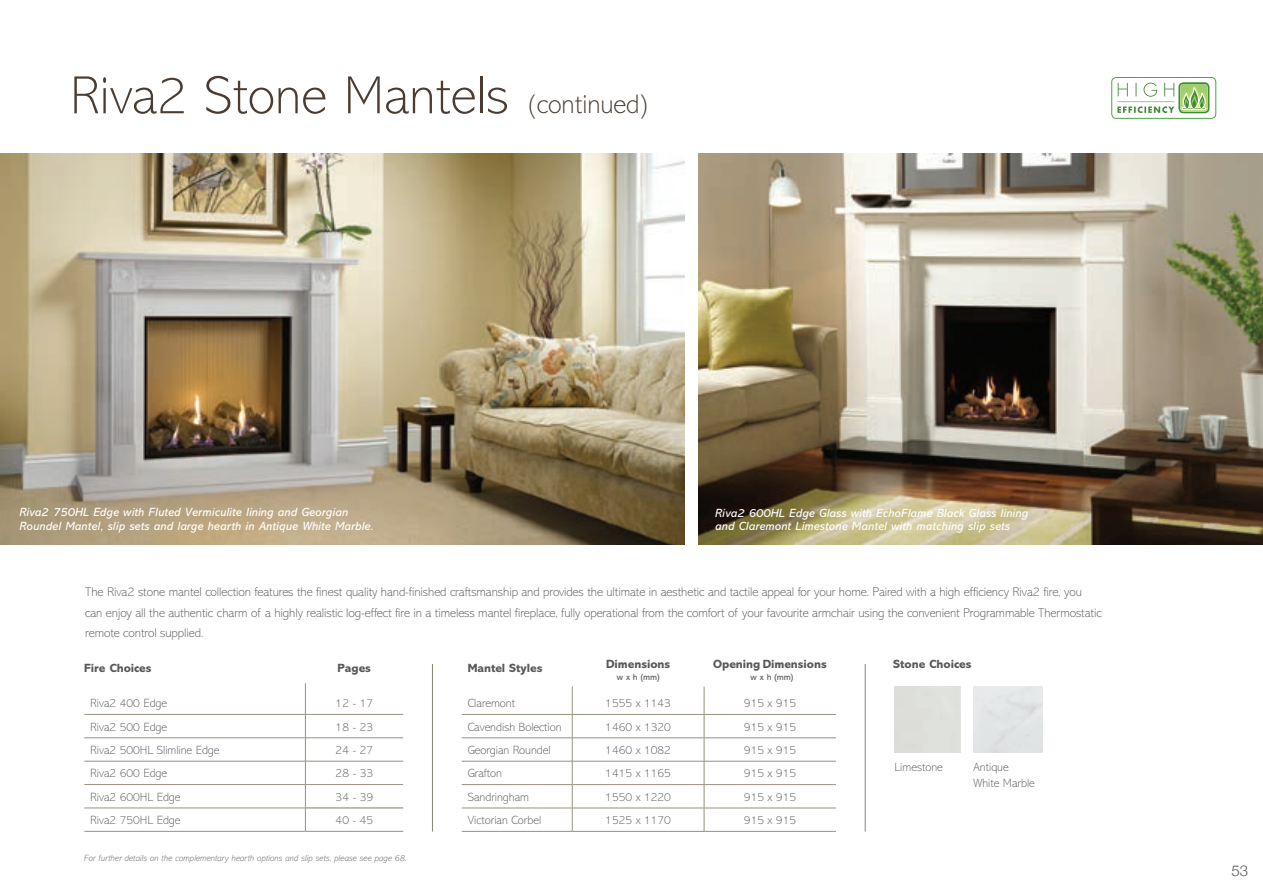
<style>
.page{position:relative;width:1263px;height:893px;background:#fff}
.page>*{position:absolute;margin:0;border:0;box-sizing:border-box;transform-origin:0 0}
.t1{font:200 54px "Abadi";color:#4a3c32}
.t2{font:300 15px "Helvetica Neue";color:#57585a}
.t3{font:200 12.75px/20.2px "Abadi";letter-spacing:-.005em;color:#57585a}
.t4{font:200 12px "Abadi";color:#57585a}
.t5{font:italic 12px/13.5px "Abadi";letter-spacing:.01em;color:#fff}
.t6{font:800 12px "Abadi";letter-spacing:-.005em;color:#57585a}
.t7{font:italic 200 9px "Abadi";color:#57585a}
.t8{font:9px "Abadi";color:#57585a}
.s1{font-size:27px}
</style>
<div class="page">
<img style="left:699px;top:153px;width:564px;height:391px">
<div style="left:1111px;top:77px;width:105px;height:42px;border:1px solid #48a447;border-radius:4px"></div>
<svg style="left:1118px;top:83px;width:56px;height:14px"></svg>
<svg style="left:1117px;top:106px;width:57px;height:7px"></svg>
<hr style="left:1117px;top:101px;width:57px;height:1px;background:#9dce6b">
<div style="left:1178px;top:82px;width:31px;height:31px;background:#3f8b37;border-radius:5px"></div>
<svg style="left:1180px;top:84px;width:28px;height:28px"></svg>
<img style="left:0;top:153px;width:685px;height:391px">
<hr style="left:462px;top:714px;width:110px;height:1px;background:#979181">
<hr style="left:572px;top:714px;width:132px;height:1px;background:#979181">
<hr style="left:704px;top:714px;width:132px;height:1px;background:#979181">
<hr style="left:462px;top:738px;width:110px;height:1px;background:#979181">
<hr style="left:572px;top:738px;width:132px;height:1px;background:#979181">
<hr style="left:704px;top:738px;width:132px;height:1px;background:#979181">
<hr style="left:462px;top:761px;width:110px;height:1px;background:#979181">
<hr style="left:572px;top:761px;width:132px;height:1px;background:#979181">
<hr style="left:704px;top:761px;width:132px;height:1px;background:#979181">
<hr style="left:462px;top:784px;width:110px;height:1px;background:#979181">
<hr style="left:572px;top:784px;width:132px;height:1px;background:#979181">
<hr style="left:704px;top:784px;width:132px;height:1px;background:#979181">
<hr style="left:462px;top:808px;width:110px;height:1px;background:#979181">
<hr style="left:572px;top:808px;width:132px;height:1px;background:#979181">
<svg style="left:572px;top:686px;width:1px;height:145px"></svg>
<hr style="left:704px;top:808px;width:132px;height:1px;background:#979181">
<svg style="left:704px;top:686px;width:1px;height:145px"></svg>
<hr style="left:462px;top:831px;width:110px;height:1px;background:#979181">
<hr style="left:572px;top:831px;width:132px;height:1px;background:#979181">
<hr style="left:704px;top:831px;width:132px;height:1px;background:#979181">
<hr style="left:84px;top:714px;width:221px;height:1px;background:#979181">
<hr style="left:305px;top:714px;width:98px;height:1px;background:#979181">
<hr style="left:84px;top:737px;width:221px;height:1px;background:#979181">
<hr style="left:305px;top:737px;width:98px;height:1px;background:#979181">
<hr style="left:84px;top:761px;width:221px;height:1px;background:#979181">
<hr style="left:305px;top:761px;width:98px;height:1px;background:#979181">
<hr style="left:84px;top:784px;width:221px;height:1px;background:#979181">
<hr style="left:305px;top:784px;width:98px;height:1px;background:#979181">
<hr style="left:84px;top:808px;width:222px;height:1px;background:#979181">
<svg style="left:305px;top:683px;width:1px;height:148px"></svg>
<hr style="left:84px;top:831px;width:221px;height:1px;background:#979181">
<hr style="left:305px;top:831px;width:98px;height:1px;background:#979181">
<hr style="left:306px;top:808px;width:97px;height:1px;background:#827e6c">
<hr style="left:432px;top:664px;width:1px;height:167px;background:#828771">
<hr style="left:865px;top:664px;width:1px;height:167px;background:#828771">
<p class="t1" style="left:70px;top:66px;width:582px">Riva2 Stone Mantels <span class="s1">(continued)</span></p>
<p class="t5" style="left:19px;top:506px;width:330px">Riva2 750HL Edge with Fluted Vermiculite lining and Georgian</p>
<p class="t5" style="left:19px;top:519px;width:355px">Roundel Mantel, slip sets and large hearth in Antique White Marble.</p>
<p class="t5" style="left:715px;top:506px;width:314px">Riva2 600HL Edge Glass with EchoFlame Black Glass lining and Claremont Limestone Mantel with matching slip sets</p>
<p class="t3" style="left:85px;top:582px;width:1018px">The Riva2 stone mantel collection features the finest quality hand-finished craftsmanship and provides the ultimate in aesthetic and tactile appeal for your home. Paired with a high efficiency Riva2 fire, you can enjoy all the authentic charm of a highly realistic log-effect fire in a timeless mantel fireplace, fully operational from the comfort of your favourite armchair using the convenient Programmable Thermostatic remote control supplied.</p>
<p class="t6" style="left:84px;top:662px;width:69px">Fire Choices</p>
<p class="t6" style="left:338px;top:662px;width:35px">Pages</p>
<p class="t6" style="left:468px;top:662px;width:76px">Mantel Styles</p>
<p class="t6" style="left:606px;top:657px;width:66px">Dimensions</p>
<p class="t8" style="left:617px;top:672px;width:44px">w x h (mm)</p>
<p class="t6" style="left:713px;top:657px;width:115px">Opening Dimensions</p>
<p class="t8" style="left:751px;top:672px;width:44px">w x h (mm)</p>
<p class="t6" style="left:893px;top:657px;width:80px">Stone Choices</p>
<p class="t4" style="left:90px;top:697px;width:78px">Riva2 400 Edge</p>
<p class="t4" style="left:336px;top:697px;width:39px">12 - 17</p>
<p class="t4" style="left:90px;top:720px;width:78px">Riva2 500 Edge</p>
<p class="t4" style="left:336px;top:720px;width:39px">18 - 23</p>
<p class="t4" style="left:90px;top:743px;width:131px">Riva2 500HL Slimline Edge</p>
<p class="t4" style="left:336px;top:743px;width:39px">24 - 27</p>
<p class="t4" style="left:90px;top:767px;width:78px">Riva2 600 Edge</p>
<p class="t4" style="left:336px;top:767px;width:39px">28 - 33</p>
<p class="t4" style="left:90px;top:790px;width:92px">Riva2 600HL Edge</p>
<p class="t4" style="left:336px;top:790px;width:39px">34 - 39</p>
<p class="t4" style="left:90px;top:814px;width:92px">Riva2 750HL Edge</p>
<p class="t4" style="left:336px;top:814px;width:39px">40 - 45</p>
<p class="t4" style="left:468px;top:697px;width:49px">Claremont</p>
<p class="t4" style="left:605px;top:697px;width:67px">1555 x 1143</p>
<p class="t4" style="left:744px;top:697px;width:54px">915 x 915</p>
<p class="t4" style="left:468px;top:720px;width:96px">Cavendish Bolection</p>
<p class="t4" style="left:605px;top:720px;width:67px">1460 x 1320</p>
<p class="t4" style="left:744px;top:720px;width:54px">915 x 915</p>
<p class="t4" style="left:468px;top:743px;width:84px">Georgian Roundel</p>
<p class="t4" style="left:605px;top:743px;width:67px">1460 x 1082</p>
<p class="t4" style="left:744px;top:743px;width:54px">915 x 915</p>
<p class="t4" style="left:468px;top:767px;width:36px">Grafton</p>
<p class="t4" style="left:605px;top:767px;width:67px">1415 x 1165</p>
<p class="t4" style="left:744px;top:767px;width:54px">915 x 915</p>
<p class="t4" style="left:468px;top:790px;width:63px">Sandringham</p>
<p class="t4" style="left:605px;top:790px;width:67px">1550 x 1220</p>
<p class="t4" style="left:744px;top:790px;width:54px">915 x 915</p>
<p class="t4" style="left:468px;top:814px;width:75px">Victorian Corbel</p>
<p class="t4" style="left:605px;top:814px;width:67px">1525 x 1170</p>
<p class="t4" style="left:744px;top:814px;width:54px">915 x 915</p>
<p class="t4" style="left:894px;top:760px;width:50px">Limestone</p>
<p class="t4" style="left:973px;top:760px;width:37px">Antique</p>
<p class="t4" style="left:973px;top:777px;width:63px">White Marble</p>
<p class="t7" style="left:84px;top:853px;width:324px">For further details on the complementary hearth options and slip sets, please see page 68.</p>
<p class="t2" style="left:1231px;top:859px;width:18px">53</p>
</div>
